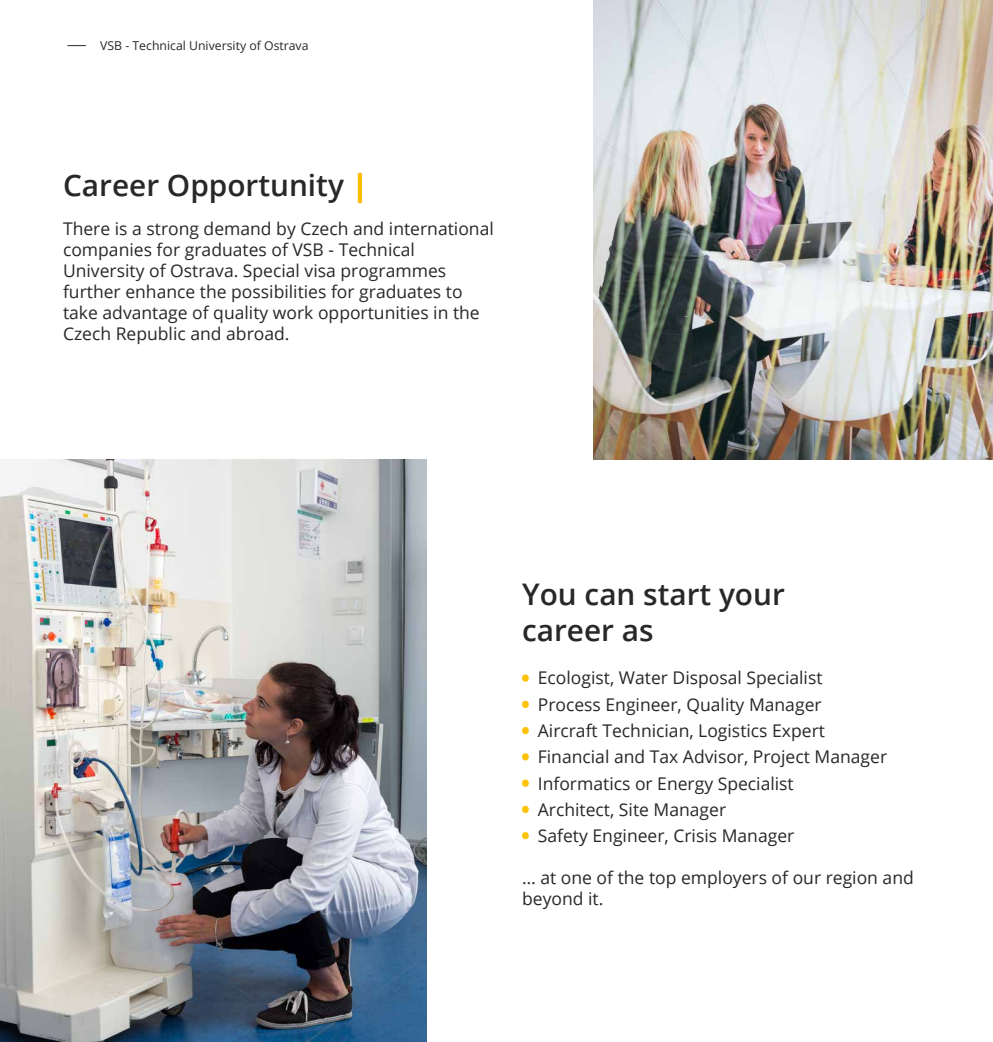
<style>
.page{position:relative;width:993px;height:1042px;background:#fff}
.page>*{position:absolute;margin:0;border:0;box-sizing:border-box;transform-origin:0 0}
.t1{font:600 29.75px/35.7px "Open Sans";color:#282827}
.t2{font:17.5px/21px "Open Sans";color:#282827}
.t3{font:12.25px "Open Sans";color:#282827}
.s1{font-weight:700;color:#fcbd00}
.s2{font-weight:700;color:#fdc20b}
</style>
<div class="page">
<svg style="left:67px;top:45px;width:19px;height:1px"></svg>
<div style="left:358px;top:173px;width:3px;height:30px;border:1px solid #fcbd00"></div>
<img style="left:593px;top:0;width:399px;height:460px">
<img style="left:0;top:460px;width:427px;height:582px">
<svg style="left:522px;top:674px;width:7px;height:8px"></svg>
<svg style="left:522px;top:700px;width:7px;height:8px"></svg>
<svg style="left:522px;top:727px;width:7px;height:8px"></svg>
<svg style="left:522px;top:753px;width:7px;height:8px"></svg>
<svg style="left:522px;top:779px;width:7px;height:8px"></svg>
<svg style="left:522px;top:805px;width:7px;height:8px"></svg>
<svg style="left:522px;top:832px;width:7px;height:8px"></svg>
<p class="t3" style="left:100px;top:37px;width:210px">VSB - Technical University of Ostrava</p>
<h1 class="t1" style="left:63px;top:167px;width:306px">Career Opportunity <span class="s1">|</span></h1>
<p class="t2" style="left:63px;top:218px;width:432px">There is a strong demand by Czech and international companies for graduates of VSB - Technical University of Ostrava. Special visa programmes further enhance the possibilities for graduates to take advantage of quality work opportunities in the Czech Republic and abroad.</p>
<h1 class="t1" style="left:522px;top:575px;width:264px">You can start your career as</h1>
<p class="t2" style="left:522px;top:667px;width:302px"><span class="s2">•</span> Ecologist, Water Disposal Specialist</p>
<p class="t2" style="left:522px;top:693px;width:301px"><span class="s2">•</span> Process Engineer, Quality Manager</p>
<p class="t2" style="left:522px;top:720px;width:304px"><span class="s2">•</span> Aircraft Technician, Logistics Expert</p>
<p class="t2" style="left:522px;top:746px;width:366px"><span class="s2">•</span> Financial and Tax Advisor, Project Manager</p>
<p class="t2" style="left:522px;top:772px;width:273px"><span class="s2">•</span> Informatics or Energy Specialist</p>
<p class="t2" style="left:522px;top:798px;width:205px"><span class="s2">•</span> Architect, Site Manager</p>
<p class="t2" style="left:522px;top:825px;width:274px"><span class="s2">•</span> Safety Engineer, Crisis Manager</p>
<p class="t2" style="left:522px;top:867px;width:393px">… at one of the top employers of our region and beyond it.</p>
</div>
